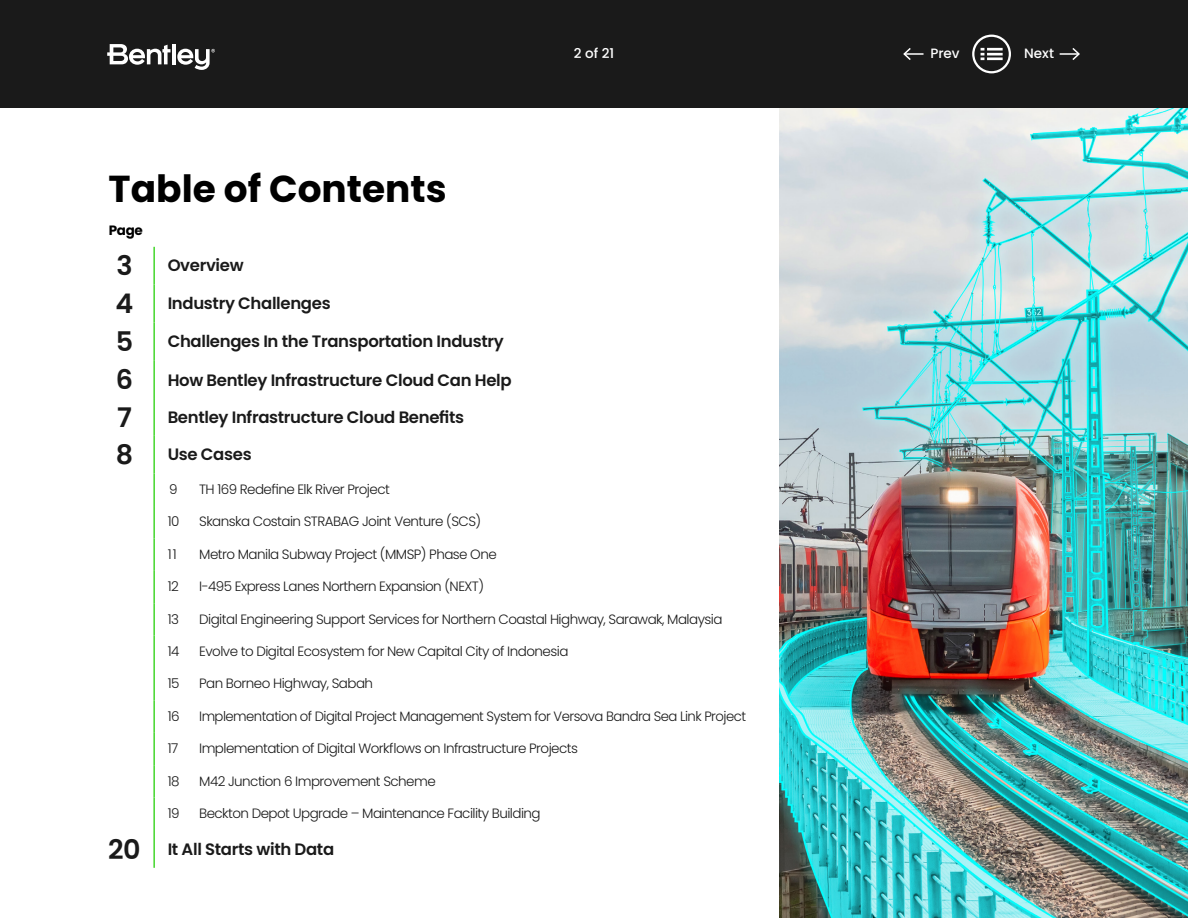
<style>
.page{position:relative;width:1188px;height:918px;background:#fff}
.page>*{position:absolute;margin:0;border:0;box-sizing:border-box;transform-origin:0 0}
.t1{font:700 37.5px "Poppins";color:#000}
.t2{font:600 27px "Poppins";color:#1a1a1a}
.t3{font:600 16.5px "Poppins";letter-spacing:-.02em;color:#1a1a1a}
.t4{font:300 13.5px "Poppins";letter-spacing:-.04em;color:#1a1a1a}
.t5{font:500 13.5px "Poppins";color:#fff}
.t6{font:700 13.5px "Poppins";color:#000}
.s1{font-size:27px}
</style>
<div class="page">
<img style="left:780px;top:108px;width:408px;height:809px">
<hr style="left:153px;top:247px;width:2px;height:38px;background:#44d62c">
<hr style="left:153px;top:285px;width:2px;height:37px;background:#44d62c">
<hr style="left:153px;top:322px;width:2px;height:38px;background:#44d62c">
<hr style="left:153px;top:360px;width:2px;height:38px;background:#44d62c">
<hr style="left:153px;top:398px;width:2px;height:38px;background:#44d62c">
<hr style="left:153px;top:436px;width:2px;height:38px;background:#44d62c">
<hr style="left:153px;top:474px;width:2px;height:32px;background:#44d62c">
<hr style="left:153px;top:506px;width:2px;height:32px;background:#44d62c">
<hr style="left:153px;top:538px;width:2px;height:33px;background:#44d62c">
<hr style="left:153px;top:571px;width:2px;height:32px;background:#44d62c">
<hr style="left:153px;top:603px;width:2px;height:33px;background:#44d62c">
<hr style="left:153px;top:636px;width:2px;height:32px;background:#44d62c">
<hr style="left:153px;top:668px;width:2px;height:32px;background:#44d62c">
<hr style="left:153px;top:700px;width:2px;height:33px;background:#44d62c">
<hr style="left:153px;top:733px;width:2px;height:32px;background:#44d62c">
<hr style="left:153px;top:765px;width:2px;height:33px;background:#44d62c">
<hr style="left:153px;top:798px;width:2px;height:32px;background:#44d62c">
<hr style="left:153px;top:830px;width:2px;height:38px;background:#44d62c">
<div style="left:0;top:0;width:1188px;height:108px;background:#1a1a1a"></div>
<hr style="left:904px;top:53px;width:20px;height:2px;background:#fff">
<svg style="left:903px;top:48px;width:9px;height:12px"></svg>
<svg style="left:1060px;top:48px;width:20px;height:12px"></svg>
<svg style="left:107px;top:44px;width:63px;height:21px"></svg>
<hr style="left:172px;top:44px;width:4px;height:20px;background:#fff">
<svg style="left:177px;top:49px;width:38px;height:21px"></svg>
<svg style="left:972px;top:35px;width:39px;height:38px"></svg>
<p class="t5" style="left:574px;top:46px;width:42px">2 of 21</p>
<p class="t5" style="left:930px;top:46px;width:31px">Prev</p>
<p class="t5" style="left:1024px;top:46px;width:31px">Next</p>
<h1 class="t1" style="left:109px;top:167px;width:340px">Table of Contents</h1>
<p class="t6" style="left:109px;top:222px;width:36px">Page</p>
<h2 class="t2" style="left:116px;top:250px;width:18px">3</h2>
<p class="t3" style="left:168px;top:256px;width:77px">Overview</p>
<h2 class="t2" style="left:116px;top:288px;width:19px">4</h2>
<p class="t3" style="left:168px;top:294px;width:165px">Industry Challenges</p>
<h2 class="t2" style="left:116px;top:326px;width:19px">5</h2>
<p class="t3" style="left:168px;top:332px;width:338px">Challenges In the Transportation Industry</p>
<h2 class="t2" style="left:116px;top:364px;width:19px">6</h2>
<p class="t3" style="left:168px;top:370px;width:346px">How Bentley Infrastructure Cloud Can Help</p>
<h2 class="t2" style="left:117px;top:402px;width:16px">7</h2>
<p class="t3" style="left:168px;top:408px;width:298px">Bentley Infrastructure Cloud Benefits</p>
<h2 class="t2" style="left:116px;top:439px;width:19px">8</h2>
<p class="t3" style="left:168px;top:445px;width:85px">Use Cases</p>
<p class="t4" style="left:169px;top:481px;width:10px">9</p>
<p class="t4" style="left:199px;top:481px;width:192px">TH 169 Redefine Elk River Project</p>
<p class="t4" style="left:168px;top:514px;width:13px">10</p>
<p class="t4" style="left:199px;top:514px;width:284px">Skanska Costain STRABAG Joint Venture (SCS)</p>
<p class="t4" style="left:168px;top:546px;width:11px">11</p>
<p class="t4" style="left:199px;top:546px;width:299px">Metro Manila Subway Project (MMSP) Phase One</p>
<p class="t4" style="left:168px;top:579px;width:13px">12</p>
<p class="t4" style="left:199px;top:579px;width:286px">I-495 Express Lanes Northern Expansion (NEXT)</p>
<p class="t4" style="left:168px;top:611px;width:13px">13</p>
<p class="t4" style="left:199px;top:611px;width:525px">Digital Engineering Support Services for Northern Coastal Highway, Sarawak, Malaysia</p>
<p class="t4" style="left:168px;top:643px;width:13px">14</p>
<p class="t4" style="left:199px;top:643px;width:371px">Evolve to Digital Ecosystem for New Capital City of Indonesia</p>
<p class="t4" style="left:168px;top:676px;width:13px">15</p>
<p class="t4" style="left:199px;top:676px;width:175px">Pan Borneo Highway, Sabah</p>
<p class="t4" style="left:168px;top:708px;width:13px">16</p>
<p class="t4" style="left:199px;top:708px;width:548px">Implementation of Digital Project Management System for Versova Bandra Sea Link Project</p>
<p class="t4" style="left:168px;top:741px;width:12px">17</p>
<p class="t4" style="left:199px;top:741px;width:380px">Implementation of Digital Workflows on Infrastructure Projects</p>
<p class="t4" style="left:168px;top:773px;width:13px">18</p>
<p class="t4" style="left:199px;top:773px;width:238px">M42 Junction 6 Improvement Scheme</p>
<p class="t4" style="left:168px;top:805px;width:13px">19</p>
<p class="t4" style="left:199px;top:805px;width:343px">Beckton Depot Upgrade – Maintenance Facility Building</p>
<p class="t3" style="left:108px;top:839px;width:227px"><span class="s1">20</span> It All Starts with Data</p>
</div>
